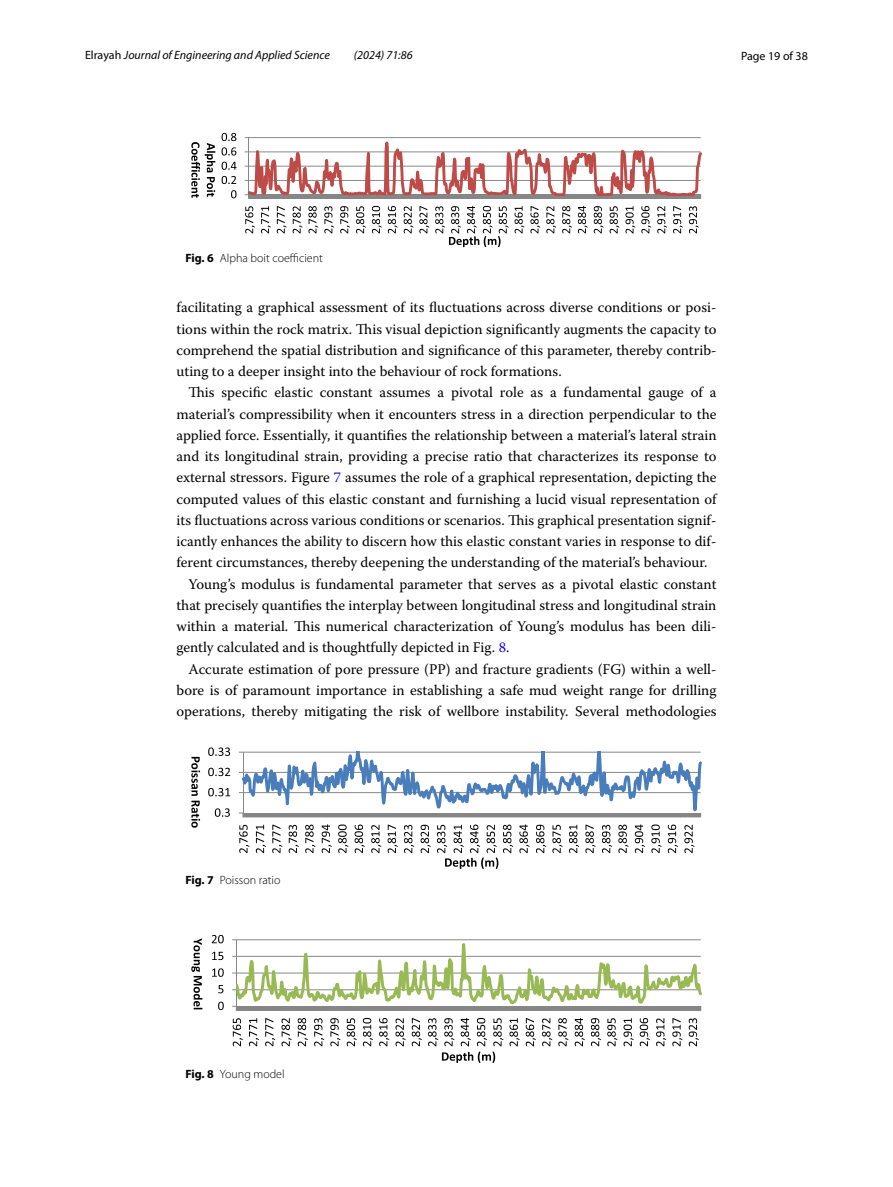
<style>
.page{position:relative;width:893px;height:1187px;background:#fff}
.page>*{position:absolute;margin:0;border:0;box-sizing:border-box;transform-origin:0 0}
.t1{font:14.7px/21.3px "Warnock Pro";color:#000;text-align:justify}
.t2{font:300 12px "Myriad Pro";color:#000}
.t3{font:italic 12px "Myriad Pro";color:#000}
.t4{font:12px "Myriad Pro";color:#000}
.s1{font-style:normal}
.s2{font-weight:700}
.s3{color:#00f}
</style>
<div class="page">
<svg style="left:245px;top:137px;width:457px;height:62px"></svg>
<svg style="left:231px;top:190px;width:5px;height:8px"></svg>
<svg style="left:222px;top:176px;width:14px;height:8px"></svg>
<svg style="left:222px;top:162px;width:15px;height:8px"></svg>
<svg style="left:222px;top:147px;width:14px;height:8px"></svg>
<svg style="left:222px;top:133px;width:14px;height:8px"></svg>
<svg style="left:245px;top:206px;width:10px;height:27px"></svg>
<svg style="left:261px;top:206px;width:10px;height:27px"></svg>
<svg style="left:277px;top:206px;width:10px;height:27px"></svg>
<svg style="left:293px;top:206px;width:9px;height:27px"></svg>
<svg style="left:308px;top:206px;width:10px;height:27px"></svg>
<svg style="left:324px;top:206px;width:10px;height:27px"></svg>
<svg style="left:340px;top:206px;width:10px;height:27px"></svg>
<svg style="left:356px;top:206px;width:10px;height:27px"></svg>
<svg style="left:372px;top:206px;width:10px;height:27px"></svg>
<svg style="left:388px;top:206px;width:10px;height:27px"></svg>
<svg style="left:404px;top:206px;width:9px;height:27px"></svg>
<svg style="left:419px;top:206px;width:10px;height:27px"></svg>
<svg style="left:515px;top:206px;width:9px;height:27px"></svg>
<svg style="left:530px;top:206px;width:10px;height:27px"></svg>
<svg style="left:546px;top:206px;width:10px;height:27px"></svg>
<svg style="left:562px;top:206px;width:10px;height:27px"></svg>
<svg style="left:578px;top:206px;width:10px;height:27px"></svg>
<svg style="left:594px;top:206px;width:10px;height:27px"></svg>
<svg style="left:610px;top:206px;width:9px;height:27px"></svg>
<svg style="left:625px;top:206px;width:10px;height:27px"></svg>
<svg style="left:641px;top:206px;width:10px;height:27px"></svg>
<svg style="left:657px;top:206px;width:10px;height:27px"></svg>
<svg style="left:673px;top:206px;width:10px;height:27px"></svg>
<svg style="left:689px;top:206px;width:10px;height:27px"></svg>
<svg style="left:191px;top:142px;width:24px;height:56px"></svg>
<svg style="left:435px;top:206px;width:73px;height:41px"></svg>
<svg style="left:239px;top:751px;width:463px;height:66px"></svg>
<svg style="left:215px;top:808px;width:15px;height:8px"></svg>
<svg style="left:208px;top:788px;width:22px;height:8px"></svg>
<svg style="left:208px;top:767px;width:22px;height:9px"></svg>
<svg style="left:208px;top:747px;width:22px;height:8px"></svg>
<svg style="left:239px;top:824px;width:10px;height:29px"></svg>
<svg style="left:256px;top:824px;width:10px;height:29px"></svg>
<svg style="left:272px;top:824px;width:10px;height:29px"></svg>
<svg style="left:289px;top:824px;width:10px;height:29px"></svg>
<svg style="left:305px;top:824px;width:10px;height:29px"></svg>
<svg style="left:322px;top:824px;width:10px;height:29px"></svg>
<svg style="left:338px;top:824px;width:10px;height:29px"></svg>
<svg style="left:355px;top:824px;width:10px;height:29px"></svg>
<svg style="left:371px;top:824px;width:10px;height:29px"></svg>
<svg style="left:388px;top:824px;width:10px;height:29px"></svg>
<svg style="left:404px;top:824px;width:10px;height:29px"></svg>
<svg style="left:421px;top:824px;width:10px;height:29px"></svg>
<svg style="left:519px;top:824px;width:11px;height:29px"></svg>
<svg style="left:536px;top:824px;width:10px;height:29px"></svg>
<svg style="left:552px;top:824px;width:10px;height:29px"></svg>
<svg style="left:569px;top:824px;width:10px;height:29px"></svg>
<svg style="left:585px;top:824px;width:10px;height:29px"></svg>
<svg style="left:602px;top:824px;width:10px;height:29px"></svg>
<svg style="left:618px;top:824px;width:10px;height:29px"></svg>
<svg style="left:635px;top:824px;width:10px;height:29px"></svg>
<svg style="left:651px;top:824px;width:10px;height:29px"></svg>
<svg style="left:668px;top:824px;width:10px;height:29px"></svg>
<svg style="left:684px;top:824px;width:10px;height:29px"></svg>
<svg style="left:191px;top:756px;width:9px;height:71px"></svg>
<svg style="left:437px;top:824px;width:76px;height:44px"></svg>
<svg style="left:232px;top:939px;width:470px;height:71px"></svg>
<svg style="left:218px;top:1001px;width:6px;height:9px"></svg>
<svg style="left:218px;top:985px;width:5px;height:8px"></svg>
<svg style="left:212px;top:968px;width:12px;height:8px"></svg>
<svg style="left:212px;top:951px;width:11px;height:9px"></svg>
<svg style="left:212px;top:935px;width:12px;height:8px"></svg>
<svg style="left:233px;top:1018px;width:10px;height:28px"></svg>
<svg style="left:249px;top:1018px;width:10px;height:28px"></svg>
<svg style="left:265px;top:1018px;width:10px;height:28px"></svg>
<svg style="left:281px;top:1018px;width:11px;height:28px"></svg>
<svg style="left:298px;top:1018px;width:10px;height:28px"></svg>
<svg style="left:314px;top:1018px;width:10px;height:28px"></svg>
<svg style="left:330px;top:1018px;width:10px;height:28px"></svg>
<svg style="left:347px;top:1018px;width:10px;height:28px"></svg>
<svg style="left:363px;top:1017px;width:10px;height:29px"></svg>
<svg style="left:379px;top:1018px;width:10px;height:28px"></svg>
<svg style="left:395px;top:1018px;width:11px;height:28px"></svg>
<svg style="left:412px;top:1018px;width:10px;height:28px"></svg>
<svg style="left:509px;top:1018px;width:11px;height:28px"></svg>
<svg style="left:526px;top:1018px;width:10px;height:28px"></svg>
<svg style="left:542px;top:1018px;width:10px;height:28px"></svg>
<svg style="left:558px;top:1018px;width:10px;height:28px"></svg>
<svg style="left:575px;top:1017px;width:10px;height:29px"></svg>
<svg style="left:591px;top:1018px;width:10px;height:28px"></svg>
<svg style="left:607px;top:1018px;width:10px;height:28px"></svg>
<svg style="left:623px;top:1018px;width:11px;height:28px"></svg>
<svg style="left:640px;top:1018px;width:10px;height:28px"></svg>
<svg style="left:656px;top:1018px;width:10px;height:28px"></svg>
<svg style="left:672px;top:1018px;width:10px;height:28px"></svg>
<svg style="left:689px;top:1018px;width:10px;height:28px"></svg>
<svg style="left:191px;top:938px;width:11px;height:71px"></svg>
<svg style="left:428px;top:1017px;width:75px;height:45px"></svg>
<p class="t3" style="left:85px;top:48px;width:246px"><span class="s1">Elrayah</span> Journal of Engineering and Applied Science</p>
<p class="t3" style="left:354px;top:48px;width:60px">(2024) 71:86</p>
<p class="t4" style="left:741px;top:48px;width:68px">Page 19 of 38</p>
<p class="t2" style="left:185px;top:252px;width:139px"><span class="s2">Fig. 6</span> Alpha boit coefficient</p>
<p class="t1" style="left:176px;top:297px;width:542px">facilitating a graphical assessment of its fluctuations across diverse conditions or posi&shy;tions within the rock matrix. This visual depiction significantly augments the capacity to comprehend the spatial distribution and significance of this parameter, thereby contrib&shy;uting to a deeper insight into the behaviour of rock formations.</p>
<p class="t1" style="left:188px;top:381px;width:530px">This specific elastic constant assumes a pivotal role as a fundamental gauge of a</p>
<p class="t1" style="left:176px;top:403px;width:542px">material’s compressibility when it encounters stress in a direction perpendicular to the</p>
<p class="t1" style="left:176px;top:424px;width:542px">applied force. Essentially, it quantifies the relationship between a material’s lateral strain</p>
<p class="t1" style="left:176px;top:445px;width:542px">and its longitudinal strain, providing a precise ratio that characterizes its response to</p>
<p class="t1" style="left:176px;top:466px;width:542px">external stressors. Figure <span class="s3">7</span> assumes the role of a graphical representation, depicting the</p>
<p class="t1" style="left:176px;top:488px;width:541px">computed values of this elastic constant and furnishing a lucid visual representation of</p>
<p class="t1" style="left:176px;top:509px;width:542px">its fluctuations across various conditions or scenarios. This graphical presentation signif-</p>
<p class="t1" style="left:176px;top:530px;width:542px">icantly enhances the ability to discern how this elastic constant varies in response to dif-</p>
<p class="t1" style="left:176px;top:551px;width:532px">ferent circumstances, thereby deepening the understanding of the material’s behaviour.</p>
<p class="t1" style="left:188px;top:572px;width:530px">Young’s modulus is fundamental parameter that serves as a pivotal elastic constant</p>
<p class="t1" style="left:176px;top:594px;width:541px">that precisely quantifies the interplay between longitudinal stress and longitudinal strain</p>
<p class="t1" style="left:176px;top:615px;width:542px">within a material. This numerical characterization of Young’s modulus has been dili-</p>
<p class="t1" style="left:176px;top:636px;width:334px">gently calculated and is thoughtfully depicted in Fig. <span class="s3">8</span>.</p>
<p class="t1" style="left:188px;top:657px;width:530px">Accurate estimation of pore pressure (PP) and fracture gradients (FG) within a well-</p>
<p class="t1" style="left:176px;top:679px;width:542px">bore is of paramount importance in establishing a safe mud weight range for drilling</p>
<p class="t1" style="left:176px;top:700px;width:542px">operations, thereby mitigating the risk of wellbore instability. Several methodologies</p>
<p class="t2" style="left:185px;top:873px;width:96px"><span class="s2">Fig. 7</span> Poisson ratio</p>
<p class="t2" style="left:185px;top:1067px;width:101px"><span class="s2">Fig. 8</span> Young model</p>
</div>
